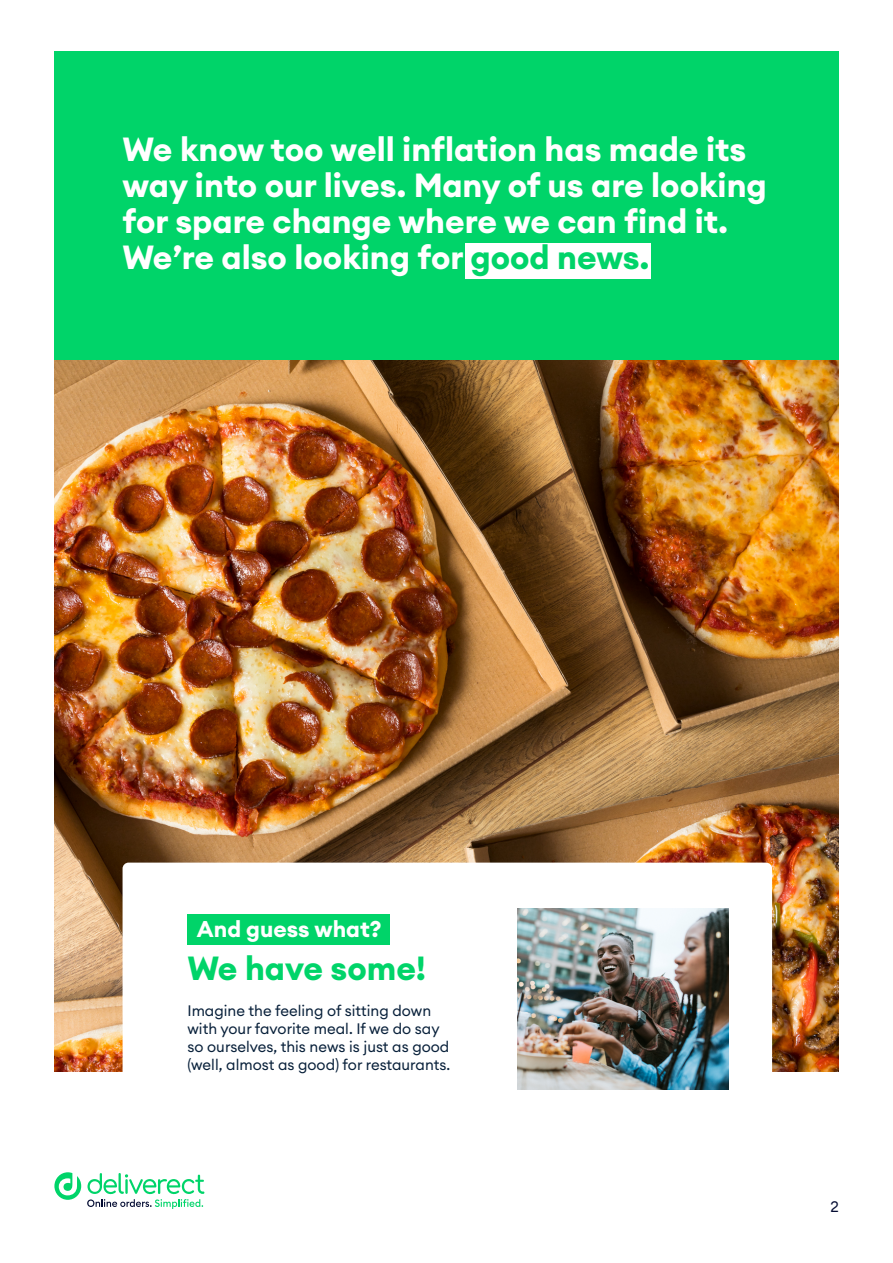
<style>
.page{position:relative;width:893px;height:1263px;background:#fff}
.page>*{position:absolute;margin:0;border:0;box-sizing:border-box;transform-origin:0 0}
.t1{font:700 33px/36px "Euclid Circular A";color:#fff}
.t2{font:700 33px "Euclid Circular A";color:#00d469}
.t3{font:700 22.5px "Euclid Circular A";color:#fff}
.t4{font:15px/18px "Euclid Circular A";color:#08203a}
.t5{font:15px "Euclid Circular A";color:#050d33}
.s1{color:#00d469}
</style>
<div class="page">
<img style="left:54px;top:360px;width:785px;height:711px">
<div style="left:54px;top:52px;width:785px;height:308px;background:#00d469"></div>
<div style="left:123px;top:863px;width:649px;height:263px;background:#fff;border-radius:6px"></div>
<div style="left:188px;top:915px;width:202px;height:30px;background:#00d469"></div>
<svg style="left:54px;top:1172px;width:27px;height:28px"></svg>
<svg style="left:87px;top:1173px;width:117px;height:36px"></svg>
<img style="left:518px;top:909px;width:210px;height:180px">
<div style="left:466px;top:243px;width:185px;height:36px;background:#fff"></div>
<h1 class="t1" style="left:123px;top:131px;width:646px">We know too well inflation has made its way into our lives. Many of us are looking for spare change where we can find it.<br>We’re also looking for <span class="s1">good news.</span></h1>
<h2 class="t3" style="left:197px;top:914px;width:186px">And guess what?</h2>
<h1 class="t2" style="left:188px;top:947px;width:240px">We have some!</h1>
<p class="t4" style="left:188px;top:1002px;width:264px">Imagine the feeling of sitting down with your favorite meal. If we do say so ourselves, this news is just as good (well, almost as good) for restaurants.</p>
<p class="t5" style="left:831px;top:1196px;width:10px">2</p>
</div>
